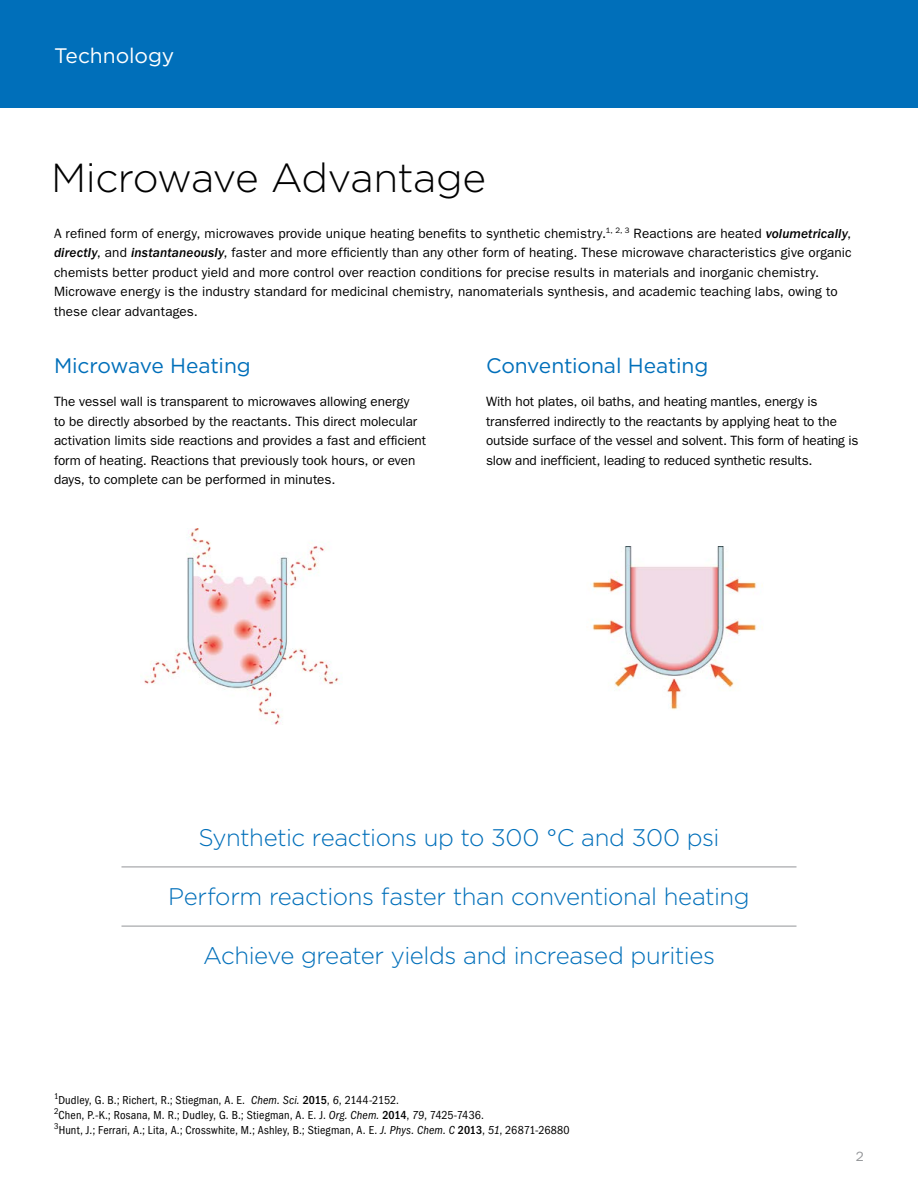
<style>
.page{position:relative;width:918px;height:1188px;background:#fff}
.page>*{position:absolute;margin:0;border:0;box-sizing:border-box;transform-origin:0 0}
.Subject_Headline{font:300 40.5px "Gotham HTF";letter-spacing:-.02em;color:#000}
.Subject_Headline-2{font:300 24px "Gotham HTF";letter-spacing:-.02em;color:#006fba}
.Subject_Subhead{font:21px "Gotham HTF";letter-spacing:-.005em;color:#006fba}
.Page_Header__blue_ba{font:21px "Gotham HTF";letter-spacing:-.005em;color:#fff}
.Paragraph_Copy{font:13.5px/19.5px "ITC Franklin Gothic Std";letter-spacing:.005em;color:#000}
.t1{font:13.5px "ITC Franklin Gothic Std";color:#939598}
.Image_Chart_Captions{font:condensed 12px "ITC Franklin Gothic Std";letter-spacing:.015em;color:#000}
.s1{font-family:"ITC Franklin Gothic Std Med It"}
.s2{font-style:italic}
.s3{font-weight:500}
</style>
<div class="page">
<hr style="left:122px;top:867px;width:674px;height:1px;background:#939598">
<hr style="left:122px;top:926px;width:674px;height:1px;background:#939598">
<div style="left:0;top:0;width:918px;height:108px;background:#006fba"></div>
<img style="left:144px;top:529px;width:195px;height:196px">
<img style="left:592px;top:547px;width:171px;height:163px">
<p class="Page_Header__blue_ba" style="left:54px;top:44px;width:122px">Technology</p>
<p class="Subject_Headline" style="left:51px;top:155px;width:437px">Microwave Advantage</p>
<p class="Paragraph_Copy" style="left:54px;top:223px;width:799px">A refined form of energy, microwaves provide unique heating benefits to synthetic chemistry.<sup>1,</sup> <sup>2,</sup> <sup>3</sup> Reactions are heated <span class="s1">volumetrically</span>, <span class="s1">directly</span>, and <span class="s1">instantaneously</span>, faster and more efficiently than any other form of heating. These microwave characteristics give organic chemists better product yield and more control over reaction conditions for precise results in materials and inorganic chemistry.<br>Microwave energy is the industry standard for medicinal chemistry, nanomaterials synthesis, and academic teaching labs, owing to these clear advantages.</p>
<p class="Subject_Subhead" style="left:486px;top:354px;width:224px">Conventional Heating</p>
<p class="Paragraph_Copy" style="left:486px;top:392px;width:374px">With hot plates, oil baths, and heating mantles, energy is transferred indirectly to the reactants by applying heat to the outside surface of the vessel and solvent. This form of heating is slow and inefficient, leading to reduced synthetic results.</p>
<p class="Subject_Subhead" style="left:54px;top:354px;width:198px">Microwave Heating</p>
<p class="Paragraph_Copy" style="left:54px;top:392px;width:374px">The vessel wall is transparent to microwaves allowing energy<br>to be directly absorbed by the reactants. This direct molecular activation limits side reactions and provides a fast and efficient form of heating. Reactions that previously took hours, or even days, to complete can be performed in minutes.</p>
<p class="Subject_Headline-2" style="left:199px;top:824px;width:522px">Synthetic reactions up to 300 °C and 300 psi</p>
<p class="Subject_Headline-2" style="left:168px;top:883px;width:583px">Perform reactions faster than conventional heating</p>
<p class="Subject_Headline-2" style="left:203px;top:943px;width:513px">Achieve greater yields and increased purities</p>
<p class="Image_Chart_Captions" style="left:54px;top:1093px;width:347px"><sup>1</sup>Dudley, G. B.; Richert, R.; Stiegman, A. E. <span class="s2">Chem. Sci.</span> <span class="s3">2015</span>, <span class="s2">6</span>, 2144-2152.</p>
<p class="Image_Chart_Captions" style="left:54px;top:1108px;width:432px"><sup>2</sup>Chen, P.-K.; Rosana, M. R.; Dudley, G. B.; Stiegman, A. E. J. <span class="s2">Org. Chem.</span> <span class="s3">2014</span>, <span class="s2">79</span>, 7425-7436.</p>
<p class="Image_Chart_Captions" style="left:54px;top:1123px;width:517px"><sup>3</sup>Hunt, J.; Ferrari, A.; Lita, A.; Crosswhite, M.; Ashley, B.; Stiegman, A. E. <span class="s2">J. Phys. Chem. C</span> <span class="s3">2013</span>, <span class="s2">51</span>, 26871-26880</p>
<p class="t1" style="left:856px;top:1149px;width:10px">2</p>
</div>
